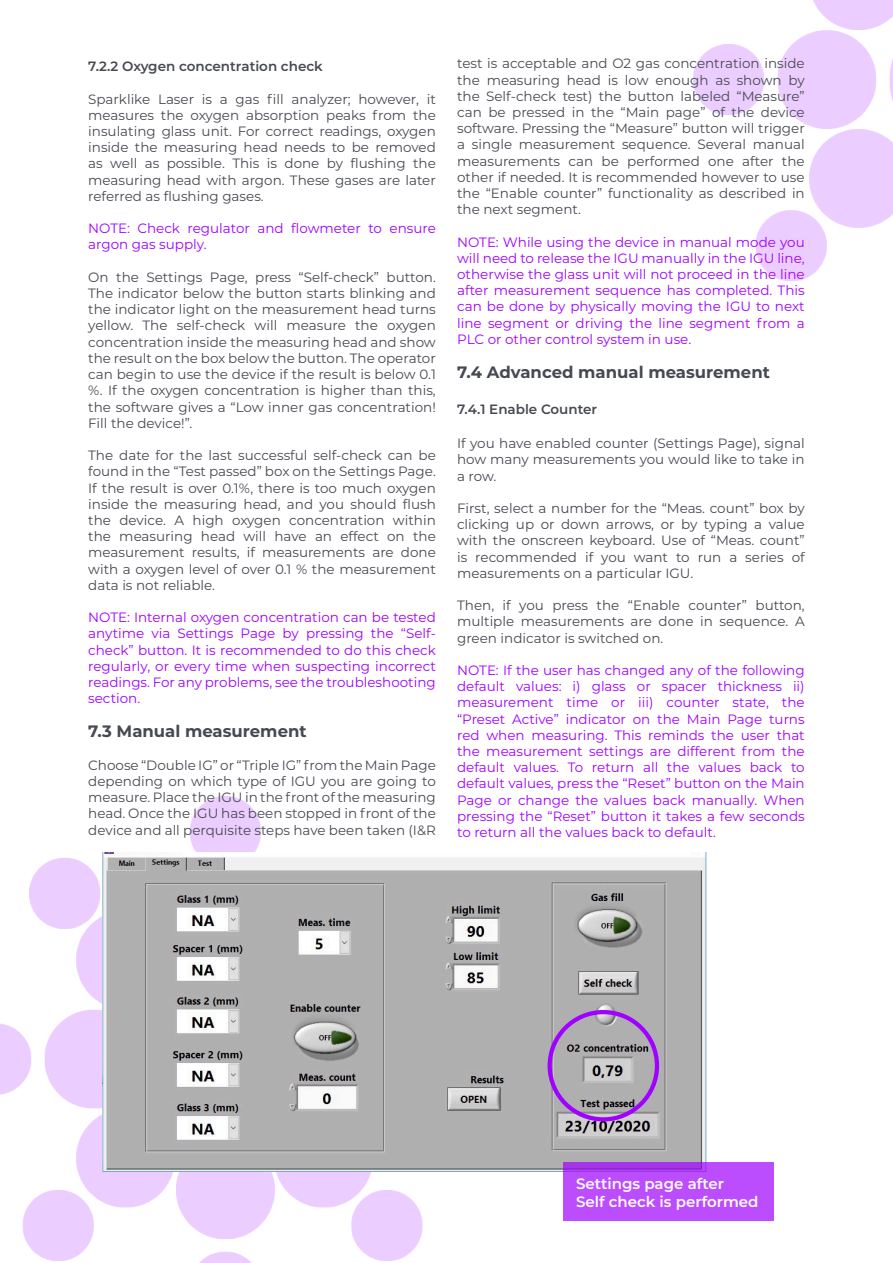
<style>
.page{position:relative;width:893px;height:1263px;background:#fff}
.page>*{position:absolute;margin:0;border:0;box-sizing:border-box;transform-origin:0 0}
.t1{font:700 16.5px "Montserrat";color:#464951}
.t2{font:600 15px "Montserrat";color:#fff}
.t3{font:13.5px/16.2px "Montserrat";color:#464951;text-align:justify}
.t4{font:13.5px/16.2px "Montserrat";color:#a000ff;text-align:justify}
.t5{font:600 13.5px "Montserrat";color:#464951}
</style>
<div class="page">
<img style="left:693px;top:0;width:200px;height:281px">
<img style="left:0;top:797px;width:489px;height:466px">
<img style="left:102px;top:853px;width:605px;height:318px">
<svg style="left:563px;top:1162px;width:211px;height:58px;background:#b84afc"></svg>
<div style="left:548px;top:1010px;width:111px;height:111px;border:4px solid #a000ff;border-radius:50%"></div>
<p class="t5" style="left:88px;top:57px;width:236px">7.2.2 Oxygen concentration check</p>
<p class="t3" style="left:88px;top:90px;width:349px">Sparklike Laser is a gas fill analyzer; however, it measures the oxygen absorption peaks from the insulating glass unit. For correct readings, oxygen inside the measuring head needs to be removed as well as possible. This is done by flushing the measuring head with argon. These gases are later referred as flushing gases.</p>
<p class="t4" style="left:88px;top:220px;width:349px">NOTE: Check regulator and flowmeter to ensure argon gas supply.</p>
<p class="t3" style="left:88px;top:268px;width:349px">On the Settings Page, press “Self-check” button.<br>The indicator below the button starts blinking and the indicator light on the measurement head turns yellow. The self-check will measure the oxygen concentration inside the measuring head and show the result on the box below the button. The operator can begin to use the device if the result is below 0.1 %. If the oxygen concentration is higher than this, the software gives a “Low inner gas concentration!<br>Fill the device!”.</p>
<p class="t3" style="left:88px;top:447px;width:349px">The date for the last successful self-check can be found in the “Test passed” box on the Settings Page.</p>
<p class="t3" style="left:88px;top:479px;width:349px">If the result is over 0.1%, there is too much oxygen inside the measuring head, and you should flush the device. A high oxygen concentration within the measuring head will have an effect on the measurement results, if measurements are done with a oxygen level of over 0.1 % the measurement data is not reliable.</p>
<p class="t4" style="left:88px;top:609px;width:349px">NOTE: Internal oxygen concentration can be tested anytime via Settings Page by pressing the “Self&shy;check” button. It is recommended to do this check regularly, or every time when suspecting incorrect readings. For any problems, see the troubleshooting section.</p>
<p class="t1" style="left:88px;top:719px;width:220px">7.3 Manual measurement</p>
<p class="t3" style="left:88px;top:756px;width:349px">Choose “Double IG” or “Triple IG” from the Main Page depending on which type of IGU you are going to measure. Place the IGU in the front of the measuring head. Once the IGU has been stopped in front of the device and all perquisite steps have been taken (I&amp;R</p>
<p class="t3" style="left:457px;top:55px;width:349px">test is acceptable and O2 gas concentration inside the measuring head is low enough as shown by the Self-check test) the button labeled “Measure” can be pressed in the “Main page” of the device software. Pressing the “Measure” button will trigger a single measurement sequence. Several manual measurements can be performed one after the other if needed. It is recommended however to use the “Enable counter” functionality as described in the next segment.</p>
<p class="t4" style="left:457px;top:233px;width:349px">NOTE: While using the device in manual mode you will need to release the IGU manually in the IGU line, otherwise the glass unit will not proceed in the line after measurement sequence has completed. This can be done by physically moving the IGU to next line segment or driving the line segment from a PLC or other control system in use.</p>
<p class="t1" style="left:457px;top:360px;width:314px">7.4 Advanced manual measurement</p>
<p class="t5" style="left:457px;top:400px;width:142px">7.4.1 Enable Counter</p>
<p class="t3" style="left:457px;top:435px;width:349px">If you have enabled counter (Settings Page), signal how many measurements you would like to take in a row.</p>
<p class="t3" style="left:457px;top:500px;width:349px">First, select a number for the “Meas. count” box by clicking up or down arrows, or by typing a value with the onscreen keyboard. Use of “Meas. count” is recommended if you want to run a series of measurements on a particular IGU.</p>
<p class="t3" style="left:457px;top:597px;width:349px">Then, if you press the “Enable counter” button, multiple measurements are done in sequence. A green indicator is switched on.</p>
<p class="t4" style="left:457px;top:662px;width:349px">NOTE: If the user has changed any of the following default values: i) glass or spacer thickness ii) measurement time or iii) counter state, the “Preset Active” indicator on the Main Page turns red when measuring. This reminds the user that the measurement settings are different from the default values. To return all the values back to default values, press the “Reset” button on the Main Page or change the values back manually. When pressing the “Reset” button it takes a few seconds to return all the values back to default.</p>
<p class="t2" style="left:576px;top:1173px;width:149px">Settings page after</p>
<p class="t2" style="left:576px;top:1191px;width:184px">Self check is performed</p>
</div>
